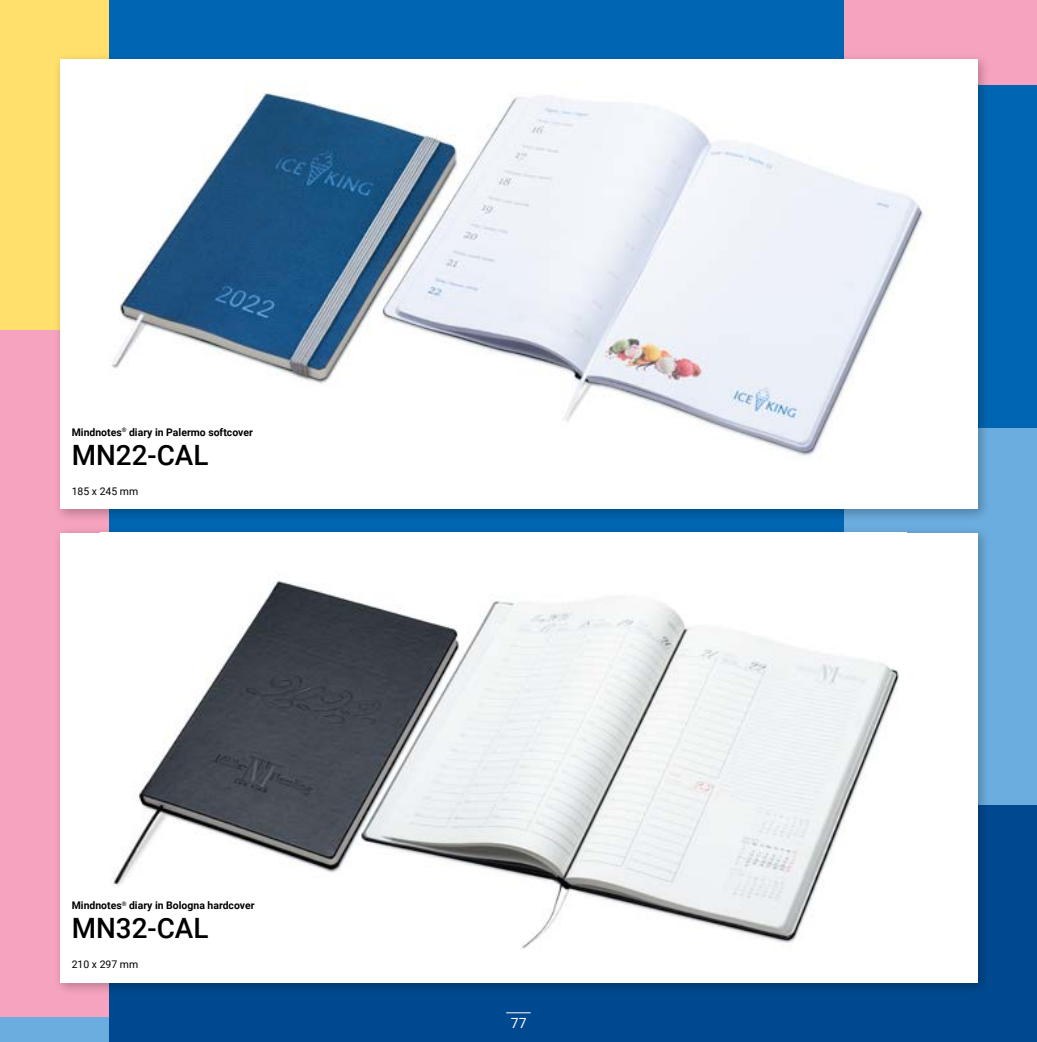
<style>
.page{position:relative;width:1037px;height:1042px;background:#0066b3}
.page>*{position:absolute;margin:0;border:0;box-sizing:border-box;transform-origin:0 0}
.t1{font:500 28px "Roboto";color:#000}
.t2{font:14px "Roboto";color:#fff}
.t3{font:700 10.5px "Roboto";color:#000}
.t4{font:10.5px "Roboto";color:#000}
</style>
<div class="page">
<div style="left:0;top:330px;width:109px;height:712px;background:#f6a3bf"></div>
<div style="left:0;top:1017px;width:224px;height:25px;background:#6caddf"></div>
<div style="left:109px;top:754px;width:928px;height:288px;background:#004990"></div>
<div style="left:844px;top:0;width:193px;height:84px;background:#f6a3bf"></div>
<div style="left:844px;top:428px;width:193px;height:377px;background:#6caddf"></div>
<div style="left:0;top:0;width:109px;height:330px;background:#ffe06c"></div>
<svg style="left:506px;top:1012px;width:25px;height:1px"></svg>
<div style="left:53px;top:53px;width:937px;height:470px;background:#000;opacity:.25"></div>
<div style="left:60px;top:60px;width:917px;height:449px;background:#fff"></div>
<div style="left:53px;top:526px;width:937px;height:470px;background:#000;opacity:.25"></div>
<div style="left:60px;top:533px;width:917px;height:449px;background:#fff"></div>
<img style="left:112px;top:580px;width:787px;height:369px">
<img style="left:111px;top:92px;width:813px;height:364px">
<p class="t3" style="left:72px;top:425px;width:183px">Mindnotes<sup>®</sup> diary in Palermo softcover</p>
<h1 class="t1" style="left:72px;top:436px;width:138px">MN22-CAL</h1>
<p class="t4" style="left:72px;top:483px;width:68px">185 x 245 mm</p>
<p class="t3" style="left:72px;top:898px;width:184px">Mindnotes<sup>®</sup> diary in Bologna hardcover</p>
<h1 class="t1" style="left:72px;top:909px;width:138px">MN32-CAL</h1>
<p class="t4" style="left:72px;top:956px;width:68px">210 x 297 mm</p>
<h2 class="t2" style="left:511px;top:1013px;width:17px">77</h2>
</div>
